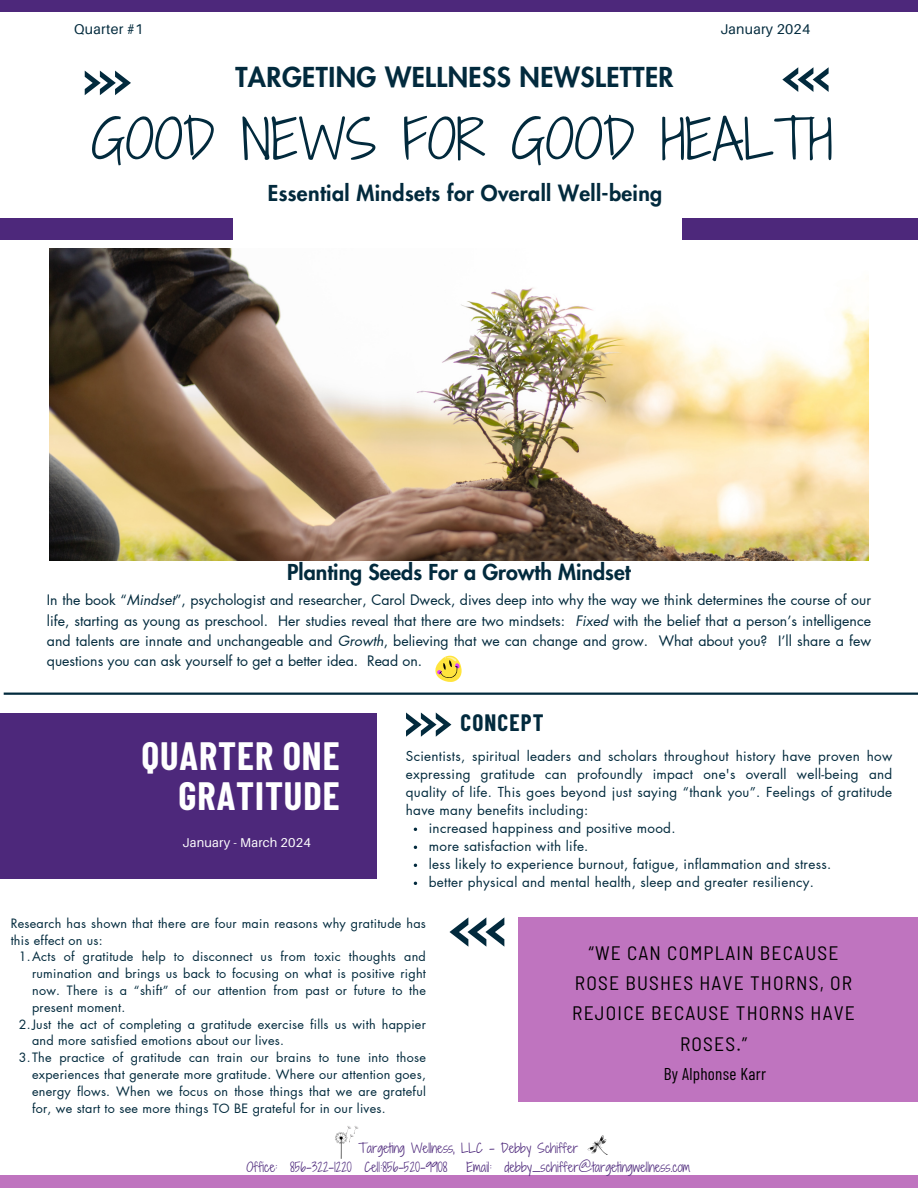
<style>
.page{position:relative;width:918px;height:1188px;background:#fff}
.page>*{position:absolute;margin:0;border:0;box-sizing:border-box;transform-origin:0 0}
.t1{font:52.05px "Shadows Into Light Two";color:#022a3d}
.t2{font:700 38.55px/40.2px "Barlow Condensed";letter-spacing:.025em;color:#fff;text-align:right}
.t3{font:800 26.85px "Futura LT Pro";letter-spacing:.015em;color:#022a3d}
.t4{font:700 23.1px "Barlow Condensed";letter-spacing:.05em;color:#022a3d}
.t5{font:800 21.45px "Futura LT Pro";letter-spacing:.015em;color:#022a3d}
.t6{font:semi-condensed 19.5px/30.3px "Barlow";letter-spacing:.06em;color:#000;text-align:center}
.t7{font:17.1px "Barlow Condensed";letter-spacing:.015em;color:#000}
.t8{font:14.1px/20.2px "Futura LT Pro";color:#022a3d;text-align:justify}
.t9{font:14.1px "Aileron";letter-spacing:.015em;color:#022a3d}
.t10{font:13.5px/18px "Futura LT Pro";letter-spacing:.02em;color:#022a3d;text-align:justify}
.t11{font:12.75px "Aileron";letter-spacing:.015em;color:#fff}
.t12{font:12.6px/16.8px "Futura LT Pro";letter-spacing:.02em;color:#022a3d}
.t13{font:12.6px "Shadows Into Light Two";color:#4d287b}
.s1{font-style:italic}
</style>
<div class="page">
<svg style="left:406px;top:713px;width:45px;height:24px"></svg>
<svg style="left:85px;top:71px;width:46px;height:24px"></svg>
<svg style="left:783px;top:67px;width:45px;height:25px"></svg>
<div style="left:0;top:0;width:918px;height:12px;background:#4d287b"></div>
<div style="left:0;top:714px;width:376px;height:165px;background:#4d287b"></div>
<div style="left:0;top:1175px;width:918px;height:13px;background:#bf74bf"></div>
<hr style="left:4px;top:693px;width:914px;height:2px;background:#022a3d">
<img style="left:49px;top:249px;width:820px;height:311px">
<div style="left:0;top:218px;width:232px;height:22px;background:#4d287b"></div>
<div style="left:682px;top:218px;width:236px;height:22px;background:#4d287b"></div>
<div style="left:518px;top:917px;width:400px;height:185px;background:#bf74bf"></div>
<svg style="left:449px;top:917px;width:55px;height:30px"></svg>
<svg style="left:335px;top:1126px;width:24px;height:33px"></svg>
<svg style="left:588px;top:1135px;width:20px;height:20px"></svg>
<svg style="left:435px;top:655px;width:27px;height:27px"></svg>
<p class="t9" style="left:74px;top:20px;width:71px">Quarter #1</p>
<p class="t9" style="left:721px;top:20px;width:91px">January 2024</p>
<p class="t3" style="left:235px;top:65px;width:440px">TARGETING WELLNESS NEWSLETTER</p>
<p class="t1" style="left:91px;top:102px;width:742px">GOOD NEWS FOR GOOD HEALTH</p>
<p class="t5" style="left:268px;top:183px;width:396px">Essential Mindsets for Overall Well-being</p>
<p class="t5" style="left:287px;top:563px;width:345px">Planting Seeds For a Growth Mindset</p>
<p class="t8" style="left:47px;top:591px;width:826px">In the book “<span class="s1">Mindset</span>”, psychologist and researcher, Carol Dweck, dives deep into why the way we think determines the course of our life, starting as young as preschool. Her studies reveal that there are two mindsets: <span class="s1">Fixed</span> with the belief that a person’s intelligence and talents are innate and unchangeable and <span class="s1">Growth</span>, believing that we can change and grow. What about you? I’ll share a few questions you can ask yourself to get a better idea. Read on.</p>
<p class="t2" style="left:141px;top:734px;width:200px">QUARTER ONE<br>GRATITUDE</p>
<p class="t11" style="left:183px;top:835px;width:130px">January - March 2024</p>
<p class="t4" style="left:461px;top:708px;width:85px">CONCEPT</p>
<p class="t10" style="left:406px;top:748px;width:488px">Scientists, spiritual leaders and scholars throughout history have proven how expressing gratitude can profoundly impact one's overall well-being and quality of life. This goes beyond just saying “thank you”. Feelings of gratitude have many benefits including:</p>
<p class="t10" style="left:429px;top:820px;width:248px">increased happiness and positive mood.</p>
<p class="t10" style="left:429px;top:838px;width:161px">more satisfaction with life.</p>
<p class="t10" style="left:429px;top:856px;width:404px">less likely to experience burnout, fatigue, inflammation and stress.</p>
<p class="t10" style="left:429px;top:874px;width:387px">better physical and mental health, sleep and greater resiliency.</p>
<p class="t12" style="left:11px;top:915px;width:417px">Research has shown that there are four main reasons why gratitude has this effect on us:</p>
<p class="t12" style="left:32px;top:949px;width:395px;text-align:justify;text-indent:-13px">1.Acts of gratitude help to disconnect us from toxic thoughts and rumination and brings us back to focusing on what is positive right now. There is a “shift” of our attention from past or future to the present moment.</p>
<p class="t12" style="left:32px;top:1016px;width:395px;text-indent:-13px">2.Just the act of completing a gratitude exercise fills us with happier and more satisfied emotions about our lives.</p>
<p class="t12" style="left:32px;top:1050px;width:395px;text-align:justify;text-indent:-13px">3.The practice of gratitude can train our brains to tune into those experiences that generate more gratitude. Where our attention goes, energy flows. When we focus on those things that we are grateful for, we start to see more things TO BE grateful for in our lives.</p>
<p class="t6" style="left:572px;top:937px;width:284px">“WE CAN COMPLAIN BECAUSE<br>ROSE BUSHES HAVE THORNS, OR<br>REJOICE BECAUSE THORNS HAVE<br>ROSES.”</p>
<p class="t7" style="left:664px;top:1063px;width:104px">By Alphonse Karr</p>
<p class="t13" style="left:359px;top:1139px;width:221px">Targeting Wellness, LLC - Debby Schiffer</p>
<p class="t13" style="left:246px;top:1157px;width:202px">Office: 856-322-1220 Cell:856-520-9908</p>
<p class="t13" style="left:466px;top:1157px;width:225px">Email: debby_schiffer@targetingwellness.com</p>
</div>
